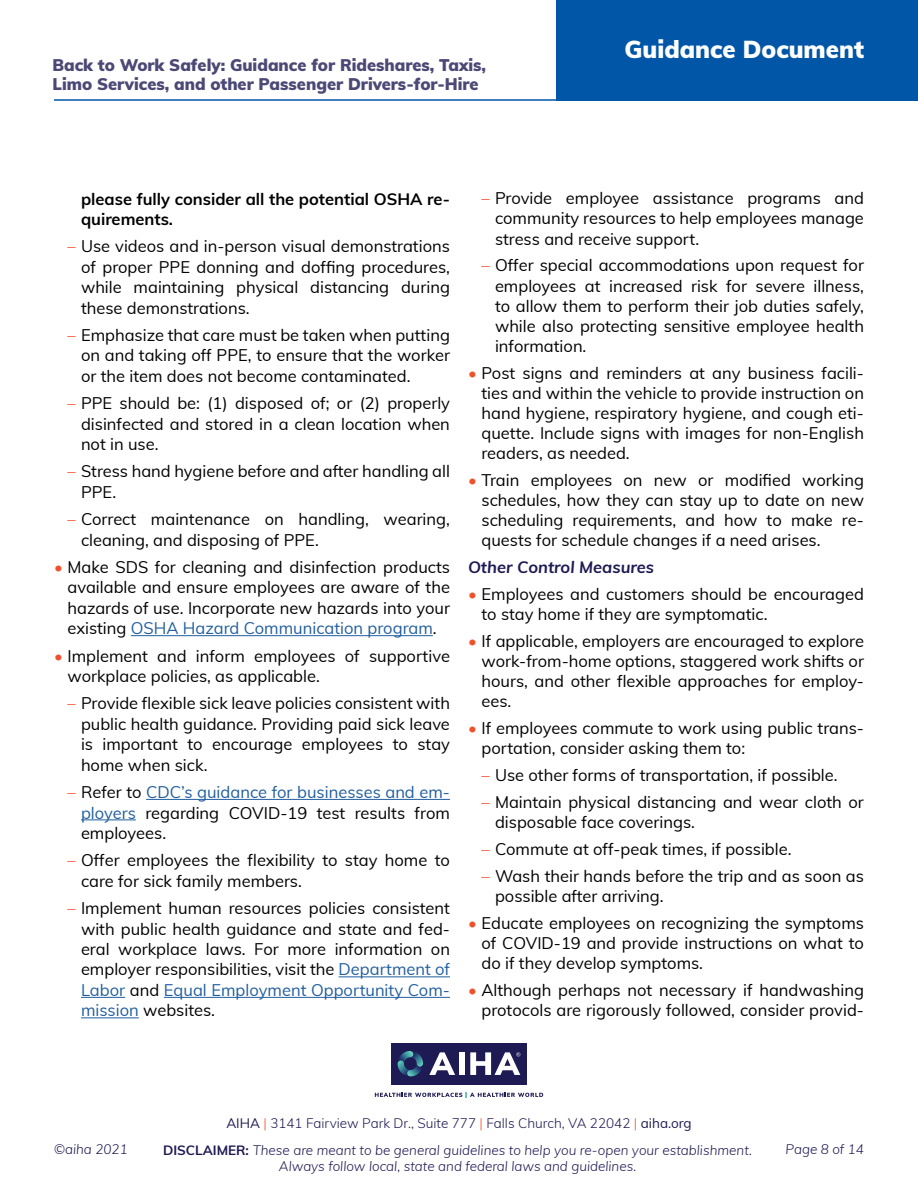
<style>
.page{position:relative;width:918px;height:1188px;background:#fff}
.page>*{position:absolute;margin:0;border:0;box-sizing:border-box;transform-origin:0 0}
.t1{font:900 24px "Muli";color:#fff}
.t2{font:16.5px/20.5px "Muli";color:#000;text-align:justify}
.t3{font:900 16.5px/19.8px "Muli";color:#4b4875}
.t4{font:700 16.5px/20.5px "Muli";color:#000}
.t5{font:italic 700 16.5px "Muli";color:#1e1a53}
.t6{font:italic 300 13.5px/16.2px "Muli";color:#1e1a53;text-align:center}
.t7{font:300 13.5px "Muli";color:#1e1a53}
.s1{color:#f0512a}
.s2{color:#215e9e}
.s3{font-weight:400}
.s4{font-weight:700;font-style:normal}
</style>
<div class="page">
<hr style="left:54px;top:99px;width:537px;height:2px;background:#0256a7">
<div style="left:556px;top:0;width:362px;height:101px;background:#0256a7"></div>
<div style="left:391px;top:1043px;width:136px;height:42px;background:#1e1a53"></div>
<svg style="left:398px;top:1051px;width:25px;height:25px"></svg>
<svg style="left:375px;top:1092px;width:168px;height:5px"></svg>
<svg style="left:429px;top:1052px;width:26px;height:23px"></svg>
<div style="left:459px;top:1052px;width:6px;height:23px;background:#fff"></div>
<svg style="left:470px;top:1052px;width:50px;height:23px"></svg>
<hr style="left:131px;top:635px;width:302px;height:1px;background:#215e9e">
<hr style="left:146px;top:799px;width:304px;height:1px;background:#215e9e">
<hr style="left:81px;top:819px;width:55px;height:1px;background:#215e9e">
<hr style="left:339px;top:976px;width:111px;height:1px;background:#215e9e">
<hr style="left:81px;top:997px;width:44px;height:1px;background:#215e9e">
<hr style="left:164px;top:997px;width:286px;height:1px;background:#215e9e">
<hr style="left:81px;top:1017px;width:58px;height:1px;background:#215e9e">
<p class="t3" style="left:52px;top:54px;width:435px">Back to Work Safely: Guidance for Rideshares, Taxis,<br>Limo Services, and other Passenger Drivers-for-Hire</p>
<h1 class="t1" style="left:625px;top:31px;width:241px">Guidance Document</h1>
<p class="t4" style="left:81px;top:187px;width:371px">please fully consider all the potential OSHA re&shy;quirements.</p>
<p class="t2" style="left:81px;top:235px;width:371px;text-indent:-13px"><span class="s1">–</span> Use videos and in-person visual demonstrations of proper PPE donning and doffing procedures, while maintaining physical distancing during these demonstrations.</p>
<p class="t2" style="left:81px;top:324px;width:371px;text-indent:-13px"><span class="s1">–</span> Emphasize that care must be taken when putting on and taking off PPE, to ensure that the worker or the item does not become contaminated.</p>
<p class="t2" style="left:81px;top:392px;width:371px;text-indent:-13px"><span class="s1">–</span> PPE should be: (1) disposed of; or (2) properly disinfected and stored in a clean location when not in use.</p>
<p class="t2" style="left:81px;top:460px;width:371px;text-indent:-13px"><span class="s1">–</span> Stress hand hygiene before and after handling all<br>PPE.</p>
<p class="t2" style="left:81px;top:508px;width:371px;text-indent:-13px"><span class="s1">–</span> Correct maintenance on handling, wearing, cleaning, and disposing of PPE.</p>
<p class="t2" style="left:68px;top:556px;width:384px;text-indent:-13px"><span class="s1">•</span> Make SDS for cleaning and disinfection products available and ensure employees are aware of the hazards of use. Incorporate new hazards into your existing <span class="s2">OSHA Hazard Communication program</span>.</p>
<p class="t2" style="left:68px;top:645px;width:384px;text-indent:-13px"><span class="s1">•</span> Implement and inform employees of supportive workplace policies, as applicable.</p>
<p class="t2" style="left:81px;top:692px;width:371px;text-indent:-13px"><span class="s1">–</span> Provide flexible sick leave policies consistent with public health guidance. Providing paid sick leave is important to encourage employees to stay home when sick.</p>
<p class="t2" style="left:81px;top:781px;width:371px;text-indent:-13px"><span class="s1">–</span> Refer to <span class="s2">CDC’s guidance for businesses and em&shy;ployers</span> regarding COVID-19 test results from employees.</p>
<p class="t2" style="left:81px;top:849px;width:370px;text-indent:-13px"><span class="s1">–</span> Offer employees the flexibility to stay home to care for sick family members.</p>
<p class="t2" style="left:81px;top:897px;width:371px;text-indent:-13px"><span class="s1">–</span> Implement human resources policies consistent with public health guidance and state and fed&shy;eral workplace laws. For more information on employer responsibilities, visit the <span class="s2">Department of Labor</span> and <span class="s2">Equal Employment Opportunity Com&shy;mission</span> websites.</p>
<p class="t2" style="left:495px;top:188px;width:370px;line-height:20.1px;text-indent:-13px"><span class="s1">–</span> Provide employee assistance programs and community resources to help employees manage stress and receive support.</p>
<p class="t2" style="left:495px;top:255px;width:371px;line-height:20.1px;text-indent:-13px"><span class="s1">–</span> Offer special accommodations upon request for employees at increased risk for severe illness, to allow them to perform their job duties safely, while also protecting sensitive employee health information.</p>
<p class="t2" style="left:482px;top:362px;width:384px;line-height:20.1px;text-indent:-13px"><span class="s1">•</span> Post signs and reminders at any business facili&shy;ties and within the vehicle to provide instruction on hand hygiene, respiratory hygiene, and cough eti&shy;quette. Include signs with images for non-English readers, as needed.</p>
<p class="t2" style="left:482px;top:469px;width:384px;line-height:20.1px;text-indent:-13px"><span class="s1">•</span> Train employees on new or modified working schedules, how they can stay up to date on new scheduling requirements, and how to make re&shy;quests for schedule changes if a need arises.</p>
<p class="t5" style="left:468px;top:555px;width:188px">Other Control Measures</p>
<p class="t2" style="left:482px;top:583px;width:384px;line-height:20.1px;text-indent:-13px"><span class="s1">•</span> Employees and customers should be encouraged to stay home if they are symptomatic.</p>
<p class="t2" style="left:482px;top:630px;width:384px;line-height:20.1px;text-indent:-13px"><span class="s1">•</span> If applicable, employers are encouraged to explore work-from-home options, staggered work shifts or hours, and other flexible approaches for employ&shy;ees.</p>
<p class="t2" style="left:482px;top:718px;width:384px;line-height:20.1px;text-indent:-13px"><span class="s1">•</span> If employees commute to work using public trans&shy;portation, consider asking them to:</p>
<p class="t2" style="left:482px;top:764px;width:358px"><span class="s1">–</span> Use other forms of transportation, if possible.</p>
<p class="t2" style="left:495px;top:791px;width:370px;line-height:20.1px;text-indent:-13px"><span class="s1">–</span> Maintain physical distancing and wear cloth or disposable face coverings.</p>
<p class="t2" style="left:482px;top:838px;width:312px"><span class="s1">–</span> Commute at off-peak times, if possible.</p>
<p class="t2" style="left:495px;top:865px;width:371px;line-height:20.1px;text-indent:-13px"><span class="s1">–</span> Wash their hands before the trip and as soon as possible after arriving.</p>
<p class="t2" style="left:482px;top:912px;width:384px;line-height:20.1px;text-indent:-13px"><span class="s1">•</span> Educate employees on recognizing the symptoms of COVID-19 and provide instructions on what to do if they develop symptoms.</p>
<p class="t2" style="left:468px;top:979px;width:397px;line-height:20.1px;text-align:right"><span class="s1">•</span> Although perhaps not necessary if handwashing protocols are rigorously followed, consider provid-</p>
<p class="t7" style="left:226px;top:1113px;width:467px"><span class="s3">AIHA</span> <span class="s1">|</span> 3141 Fairview Park Dr., Suite 777 <span class="s1">|</span> Falls Church, VA 22042 <span class="s1">|</span> <span class="s3">aiha.org</span></p>
<p class="t6" style="left:54px;top:1141px;width:75px">©aiha 2021</p>
<p class="t6" style="left:786px;top:1141px;width:80px">Page 8 of 14</p>
<p class="t6" style="left:163px;top:1141px;width:590px"><span class="s4">DISCLAIMER:</span> These are meant to be general guidelines to help you re-open your establishment.<br>Always follow local, state and federal laws and guidelines.</p>
</div>
